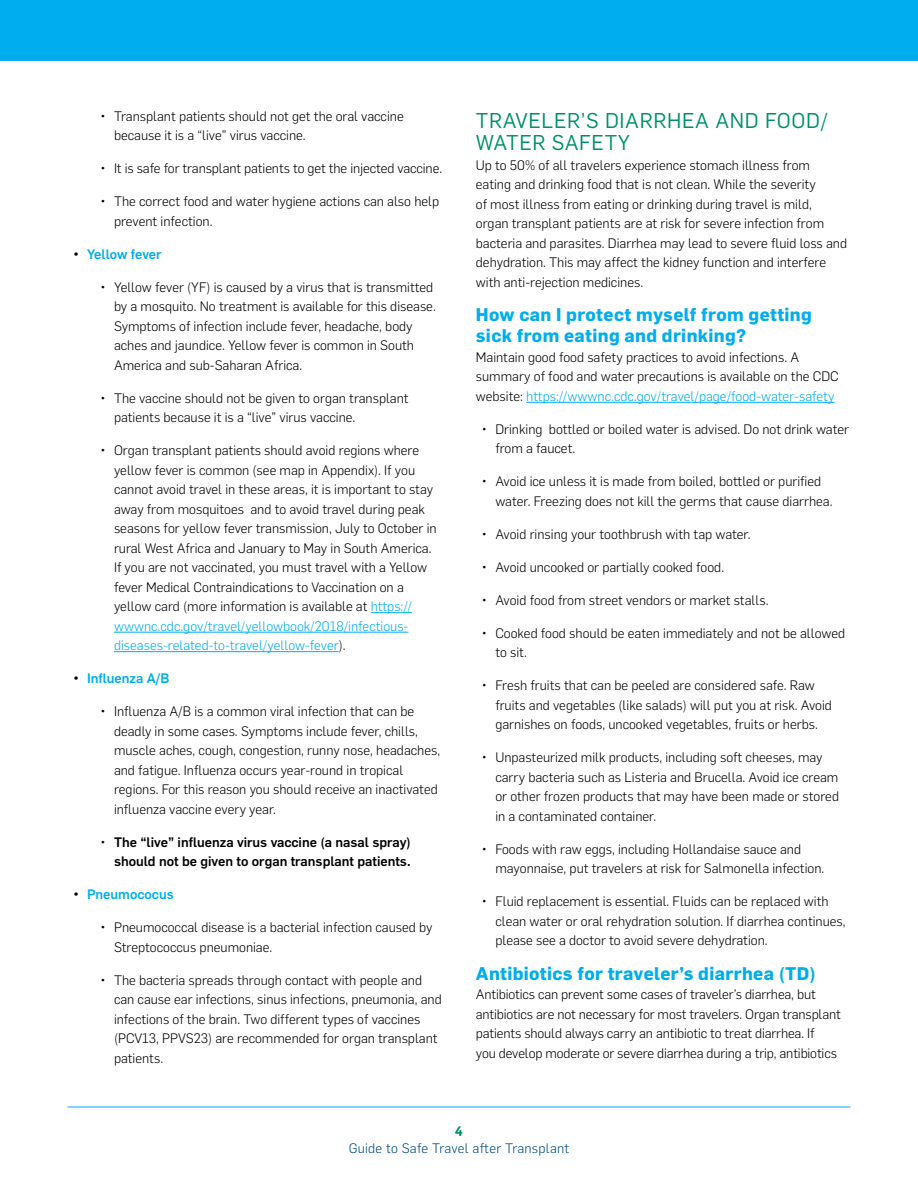
<style>
.page{position:relative;width:918px;height:1188px;background:#fff}
.page>*{position:absolute;margin:0;border:0;box-sizing:border-box;transform-origin:0 0}
.Sub_Header{font:21px/22.5px "Flama";letter-spacing:.03em;color:#00906d}
.Sub_SubHeader{font:700 18px/21px "Flama";letter-spacing:.02em;color:#00aeef}
.Body{font:300 13.5px/19.5px "Flama";color:#000}
.t1{font:500 13.5px/19.5px "Flama";color:#000;text-align:right}
.t2{font:500 13.5px "Flama";color:#00aeef}
.t3{font:300 13.5px "Flama";letter-spacing:.02em;color:#004a80}
.t4{font:600 13.5px "Flama";color:#00906d}
.s1{color:#000}
.s2{color:#00aeef}
.s3{font-weight:300}
</style>
<div class="page">
<div style="left:0;top:0;width:918px;height:60px;background:#00aeef"></div>
<hr style="left:68px;top:1107px;width:782px;height:1px;background:#00aeef">
<hr style="left:371px;top:612px;width:41px;height:1px;background:#00aeef">
<hr style="left:114px;top:632px;width:294px;height:1px;background:#00aeef">
<hr style="left:114px;top:651px;width:225px;height:1px;background:#00aeef">
<hr style="left:526px;top:402px;width:309px;height:1px;background:#00aeef">
<p class="Body" style="left:114px;top:106px;width:291px;text-indent:-14px">• Transplant patients should not get the oral vaccine because it is a “live” virus vaccine.</p>
<p class="Body" style="left:100px;top:158px;width:343px">• It is safe for transplant patients to get the injected vaccine.</p>
<p class="Body" style="left:114px;top:191px;width:327px;text-indent:-14px">• The correct food and water hygiene actions can also help prevent infection.</p>
<p class="t2" style="left:74px;top:244px;width:90px"><span class="s1">•</span> Yellow fever</p>
<p class="Body" style="left:114px;top:277px;width:323px;text-indent:-14px">• Yellow fever (YF) is caused by a virus that is transmitted by a mosquito. No treatment is available for this disease.<br>Symptoms of infection include fever, headache, body aches and jaundice. Yellow fever is common in South America and sub-Saharan Africa.</p>
<p class="Body" style="left:114px;top:388px;width:296px;text-indent:-14px">• The vaccine should not be given to organ transplant patients because it is a “live” virus vaccine.</p>
<p class="Body" style="left:114px;top:440px;width:324px;text-indent:-14px">• Organ transplant patients should avoid regions where yellow fever is common (see map in Appendix). If you cannot avoid travel in these areas, it is important to stay away from mosquitoes and to avoid travel during peak seasons for yellow fever transmission, July to October in rural West Africa and January to May in South America.<br>If you are not vaccinated, you must travel with a Yellow fever Medical Contraindications to Vaccination on a yellow card (more information is available at <span class="s2">https:// wwwnc.cdc.gov/travel/yellowbook/2018/infectious&shy;diseases-related-to-travel/yellow-fever</span>).</p>
<p class="t2" style="left:74px;top:669px;width:97px"><span class="s1">•</span> Influenza A/B</p>
<p class="Body" style="left:114px;top:701px;width:328px;text-indent:-14px">• Influenza A/B is a common viral infection that can be deadly in some cases. Symptoms include fever, chills, muscle aches, cough, congestion, runny nose, headaches, and fatigue. Influenza occurs year-round in tropical regions. For this reason you should receive an inactivated influenza vaccine every year.</p>
<p class="t1" style="left:100px;top:831px;width:312px"><span class="s3">•</span> The “live” influenza virus vaccine (a nasal spray) should not be given to organ transplant patients.</p>
<p class="t2" style="left:74px;top:885px;width:102px"><span class="s1">•</span> Pneumococus</p>
<p class="Body" style="left:114px;top:917px;width:320px;text-indent:-14px">• Pneumococcal disease is a bacterial infection caused by<br>Streptococcus pneumoniae.</p>
<p class="Body" style="left:114px;top:970px;width:329px;text-indent:-14px">• The bacteria spreads through contact with people and can cause ear infections, sinus infections, pneumonia, and infections of the brain. Two different types of vaccines (PCV13, PPVS23) are recommended for organ transplant patients.</p>
<p class="Sub_Header" style="left:476px;top:108px;width:354px">TRAVELER’S DIARRHEA AND FOOD/<br>WATER SAFETY</p>
<p class="Body" style="left:476px;top:155px;width:373px">Up to 50% of all travelers experience stomach illness from eating and drinking food that is not clean. While the severity<br>of most illness from eating or drinking during travel is mild, organ transplant patients are at risk for severe infection from bacteria and parasites. Diarrhea may lead to severe fluid loss and dehydration. This may affect the kidney function and interfere with anti-rejection medicines.</p>
<p class="Sub_SubHeader" style="left:476px;top:303px;width:337px">How can I protect myself from getting sick from eating and drinking?</p>
<p class="Body" style="left:476px;top:347px;width:364px">Maintain good food safety practices to avoid infections. A summary of food and water precautions is available on the CDC website: <span class="s2">https://wwwnc.cdc.gov/travel/page/food-water-safety</span></p>
<p class="Body" style="left:495px;top:419px;width:355px;text-indent:-14px">• Drinking bottled or boiled water is advised. Do not drink water from a faucet.</p>
<p class="Body" style="left:495px;top:471px;width:339px;text-indent:-14px">• Avoid ice unless it is made from boiled, bottled or purified water. Freezing does not kill the germs that cause diarrhea.</p>
<p class="Body" style="left:482px;top:524px;width:270px">• Avoid rinsing your toothbrush with tap water.</p>
<p class="Body" style="left:482px;top:557px;width:244px">• Avoid uncooked or partially cooked food.</p>
<p class="Body" style="left:482px;top:590px;width:288px">• Avoid food from street vendors or market stalls.</p>
<p class="Body" style="left:495px;top:623px;width:351px;text-indent:-14px">• Cooked food should be eaten immediately and not be allowed to sit.</p>
<p class="Body" style="left:495px;top:675px;width:338px;text-indent:-14px">• Fresh fruits that can be peeled are considered safe. Raw fruits and vegetables (like salads) will put you at risk. Avoid garnishes on foods, uncooked vegetables, fruits or herbs.</p>
<p class="Body" style="left:495px;top:747px;width:345px;text-indent:-14px">• Unpasteurized milk products, including soft cheeses, may carry bacteria such as Listeria and Brucella. Avoid ice cream or other frozen products that may have been made or stored in a contaminated container.</p>
<p class="Body" style="left:495px;top:839px;width:330px;text-indent:-14px">• Foods with raw eggs, including Hollandaise sauce and mayonnaise, put travelers at risk for Salmonella infection.</p>
<p class="Body" style="left:495px;top:891px;width:352px;text-indent:-14px">• Fluid replacement is essential. Fluids can be replaced with clean water or oral rehydration solution. If diarrhea continues, please see a doctor to avoid severe dehydration.</p>
<p class="Sub_SubHeader" style="left:476px;top:962px;width:341px">Antibiotics for traveler’s diarrhea (TD)</p>
<p class="Body" style="left:476px;top:984px;width:367px">Antibiotics can prevent some cases of traveler’s diarrhea, but antibiotics are not necessary for most travelers. Organ transplant patients should always carry an antibiotic to treat diarrhea. If<br>you develop moderate or severe diarrhea during a trip, antibiotics</p>
<p class="t4" style="left:455px;top:1122px;width:10px">4</p>
<p class="t3" style="left:349px;top:1139px;width:222px">Guide to Safe Travel after Transplant</p>
</div>
